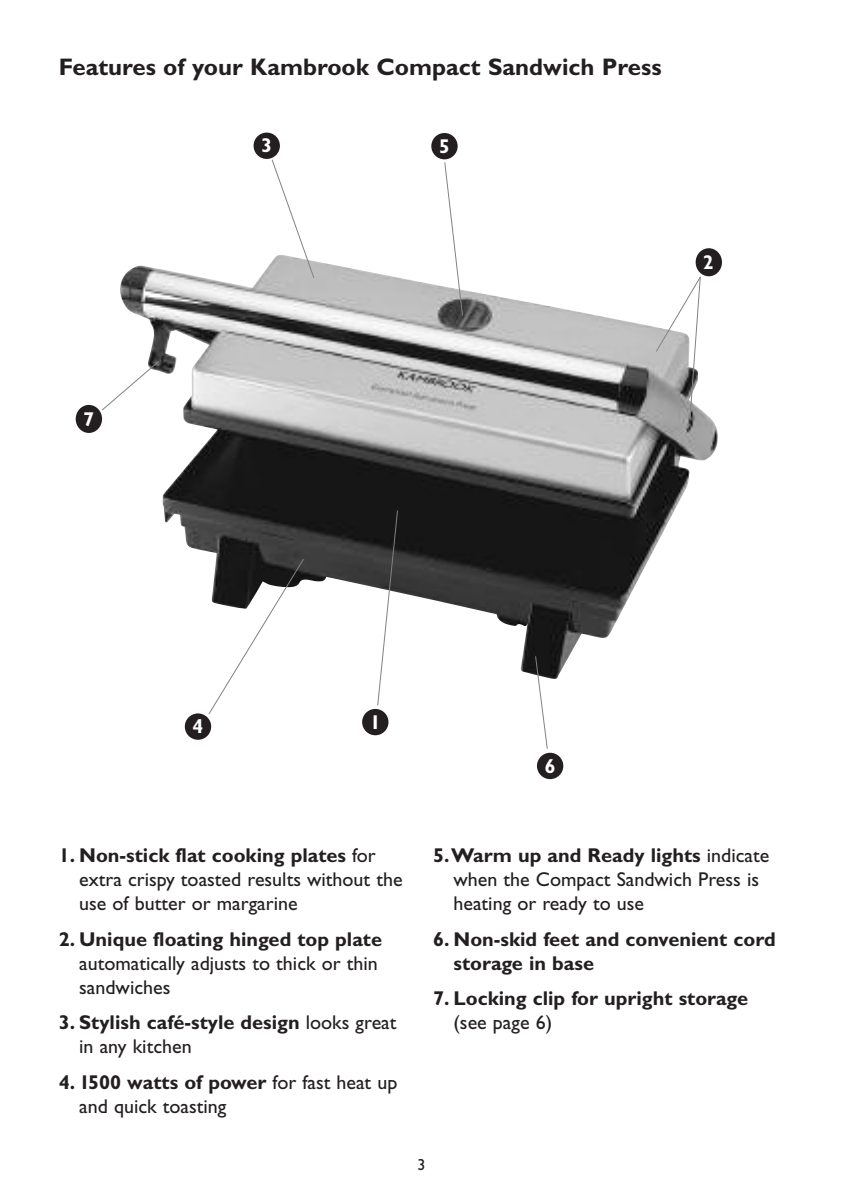
<style>
.page{position:relative;width:842px;height:1191px;background:#fff}
.page>*{position:absolute;margin:0;border:0;box-sizing:border-box;transform-origin:0 0}
.t1{font:700 24px "Gill Sans";color:#231f20}
.t2{font:20px/24px "Gill Sans";color:#231f20}
.t3{font:700 20px/24px "Gill Sans";color:#231f20}
.t4{font:700 condensed 20px "Gill Sans";color:#fff}
.t5{font:16px "Gill Sans";color:#231f20}
.s1{font-weight:700}
.s2{font-weight:400}
</style>
<div class="page">
<img style="left:120px;top:256px;width:598px;height:423px">
<svg style="left:377px;top:509px;width:22px;height:197px"></svg>
<div style="left:362px;top:709px;width:26px;height:26px;background:#231f20;border-radius:50%"></div>
<div style="left:431px;top:133px;width:27px;height:26px;background:#231f20;border-radius:50%"></div>
<svg style="left:534px;top:655px;width:14px;height:94px"></svg>
<div style="left:537px;top:752px;width:26px;height:27px;background:#231f20;border-radius:50%"></div>
<svg style="left:208px;top:558px;width:97px;height:156px"></svg>
<div style="left:185px;top:713px;width:26px;height:27px;background:#231f20;border-radius:50%"></div>
<svg style="left:271px;top:158px;width:44px;height:121px"></svg>
<div style="left:254px;top:133px;width:26px;height:26px;background:#231f20;border-radius:50%"></div>
<svg style="left:102px;top:360px;width:58px;height:51px"></svg>
<div style="left:76px;top:405px;width:26px;height:28px;background:#231f20;border-radius:50%"></div>
<svg style="left:655px;top:276px;width:47px;height:145px"></svg>
<div style="left:696px;top:248px;width:26px;height:28px;background:#231f20;border-radius:50%"></div>
<svg style="left:444px;top:162px;width:20px;height:155px"></svg>
<p class="t1" style="left:59px;top:58px;width:604px">Features of your Kambrook Compact Sandwich Press</p>
<p class="t4" style="left:84px;top:411px;width:12px">7</p>
<p class="t4" style="left:262px;top:138px;width:12px">3</p>
<p class="t4" style="left:439px;top:138px;width:12px">5</p>
<p class="t4" style="left:704px;top:255px;width:12px">2</p>
<p class="t4" style="left:193px;top:719px;width:12px">4</p>
<p class="t4" style="left:370px;top:714px;width:12px">1</p>
<p class="t4" style="left:545px;top:758px;width:12px">6</p>
<p class="t2" style="left:79px;top:845px;width:325px;text-indent:-20px"><span class="s1">1. Non-stick flat cooking plates</span> for extra crispy toasted results without the use of butter or margarine</p>
<p class="t3" style="left:59px;top:929px;width:325px">2. Unique floating hinged top plate</p>
<p class="t2" style="left:79px;top:953px;width:300px">automatically adjusts to thick or thin sandwiches</p>
<p class="t3" style="left:79px;top:1012px;width:319px;text-indent:-20px">3. Stylish café-style design <span class="s2">looks great in any kitchen</span></p>
<p class="t2" style="left:79px;top:1071px;width:320px;text-indent:-21px"><span class="s1">4. 1500 watts of power</span> for fast heat up and quick toasting</p>
<p class="t2" style="left:453px;top:845px;width:317px;text-indent:-20px"><span class="s1">5.Warm up and Ready lights</span> indicate when the Compact Sandwich Press is heating or ready to use</p>
<p class="t3" style="left:453px;top:929px;width:324px;text-indent:-20px">6. Non-skid feet and convenient cord storage in base</p>
<p class="t3" style="left:433px;top:988px;width:317px">7. Locking clip for upright storage</p>
<p class="t2" style="left:453px;top:1012px;width:100px">(see page 6)</p>
<p class="t5" style="left:417px;top:1158px;width:9px">3</p>
</div>
